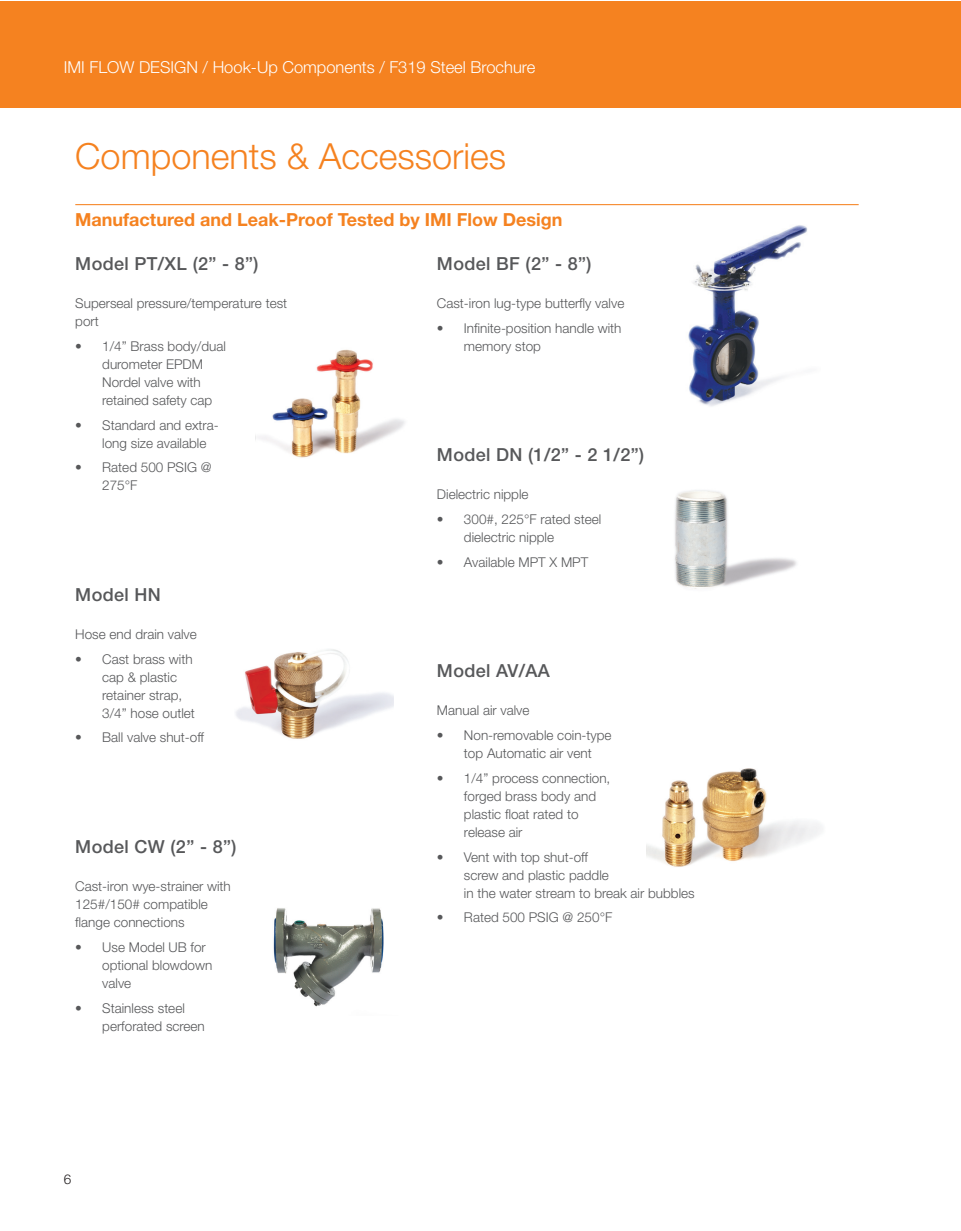
<style>
.page{position:relative;width:961px;height:1231px;background:#fff}
.page>*{position:absolute;margin:0;border:0;box-sizing:border-box;transform-origin:0 0}
.Heading_1{font:300 36px "Helvetica Neue LT Std";color:#f58220}
.Heading_4{font:500 18px "Helvetica Neue LT Std";letter-spacing:.02em;color:#57585a}
.Heading_2{font:700 18px "Helvetica Neue LT Std";color:#f58220}
.Heading_1-2{font:500 18px "Helvetica Neue LT Std";letter-spacing:.02em;color:#57585a}
.t1{font:300 16.5px "Helvetica Neue LT Std";color:#fff}
.Body{font:300 13.5px/18px "Helvetica Neue LT Std";color:#57585a}
.t2{font:300 13.5px "Helvetica Neue LT Std";color:#231f20}
</style>
<div class="page">
<div style="left:939px;top:1px;width:22px;height:106px;background:#f58220"></div>
<div style="left:0;top:1px;width:939px;height:106px;background:#f58220"></div>
<img style="left:258px;top:349px;width:147px;height:109px">
<img style="left:236px;top:649px;width:157px;height:90px">
<img style="left:273px;top:908px;width:111px;height:99px">
<img style="left:688px;top:225px;width:120px;height:181px">
<img style="left:674px;top:490px;width:123px;height:99px">
<img style="left:646px;top:768px;width:175px;height:99px">
<hr style="left:75px;top:204px;width:783px;height:1px;background:#f58220">
<p class="t1" style="left:64px;top:57px;width:473px">IMI FLOW DESIGN / Hook-Up Components / F319 Steel Brochure</p>
<p class="Heading_1" style="left:75px;top:134px;width:432px">Components &amp; Accessories</p>
<p class="Heading_2" style="left:75px;top:209px;width:488px">Manufactured and Leak-Proof Tested by IMI Flow Design</p>
<p class="Heading_4" style="left:437px;top:252px;width:156px">Model BF (2” - 8”)</p>
<p class="Body" style="left:437px;top:294px;width:189px">Cast-iron lug-type butterfly valve</p>
<p class="Body" style="left:464px;top:319px;width:159px;text-indent:-27px">• Infinite-position handle with memory stop</p>
<p class="Heading_1-2" style="left:75px;top:252px;width:185px">Model PT/XL (2” - 8”)</p>
<p class="Body" style="left:75px;top:294px;width:213px">Superseal pressure/temperature test port</p>
<p class="Body" style="left:102px;top:337px;width:125px;text-indent:-27px">• 1/4” Brass body/dual durometer EPDM<br>Nordel valve with retained safety cap</p>
<p class="Body" style="left:102px;top:415px;width:118px;text-indent:-27px">• Standard and extra&shy;long size available</p>
<p class="Body" style="left:102px;top:458px;width:111px;text-indent:-27px">• Rated 500 PSIG @<br>275°F</p>
<p class="Heading_4" style="left:437px;top:444px;width:209px">Model DN (1/2” - 2 1/2”)</p>
<p class="Body" style="left:437px;top:485px;width:93px">Dielectric nipple</p>
<p class="Body" style="left:464px;top:510px;width:139px;text-indent:-27px">• 300#, 225°F rated steel dielectric nipple</p>
<p class="Body" style="left:437px;top:553px;width:153px">• Available MPT X MPT</p>
<p class="Heading_4" style="left:75px;top:583px;width:87px">Model HN</p>
<p class="Body" style="left:75px;top:625px;width:123px">Hose end drain valve</p>
<p class="Body" style="left:102px;top:649px;width:94px;text-indent:-27px">• Cast brass with cap &amp; plastic retainer strap,<br>3/4” hose outlet</p>
<p class="Body" style="left:75px;top:728px;width:130px">• Ball valve shut-off</p>
<p class="Heading_4" style="left:75px;top:835px;width:163px">Model CW (2” - 8”)</p>
<p class="Body" style="left:75px;top:877px;width:157px">Cast-iron wye-strainer with<br>125#/150# compatible flange connections</p>
<p class="Body" style="left:102px;top:937px;width:112px;text-indent:-27px">• Use Model UB for optional blowdown valve</p>
<p class="Body" style="left:102px;top:998px;width:104px;text-indent:-27px">• Stainless steel perforated screen</p>
<p class="t2" style="left:64px;top:1170px;width:9px">6</p>
<p class="Heading_4" style="left:437px;top:660px;width:114px">Model AV/AA</p>
<p class="Body" style="left:437px;top:701px;width:94px">Manual air valve</p>
<p class="Body" style="left:437px;top:726px;width:176px;text-align:center">• Non-removable coin-type top Automatic air vent</p>
<p class="Body" style="left:464px;top:769px;width:148px;text-indent:-27px">• 1/4” process connection, forged brass body and plastic float rated to release air</p>
<p class="Body" style="left:464px;top:847px;width:232px;text-indent:-27px">• Vent with top shut-off<br>screw and plastic paddle<br>in the water stream to break air bubbles</p>
<p class="Body" style="left:437px;top:908px;width:177px">• Rated 500 PSIG @ 250°F</p>
</div>
